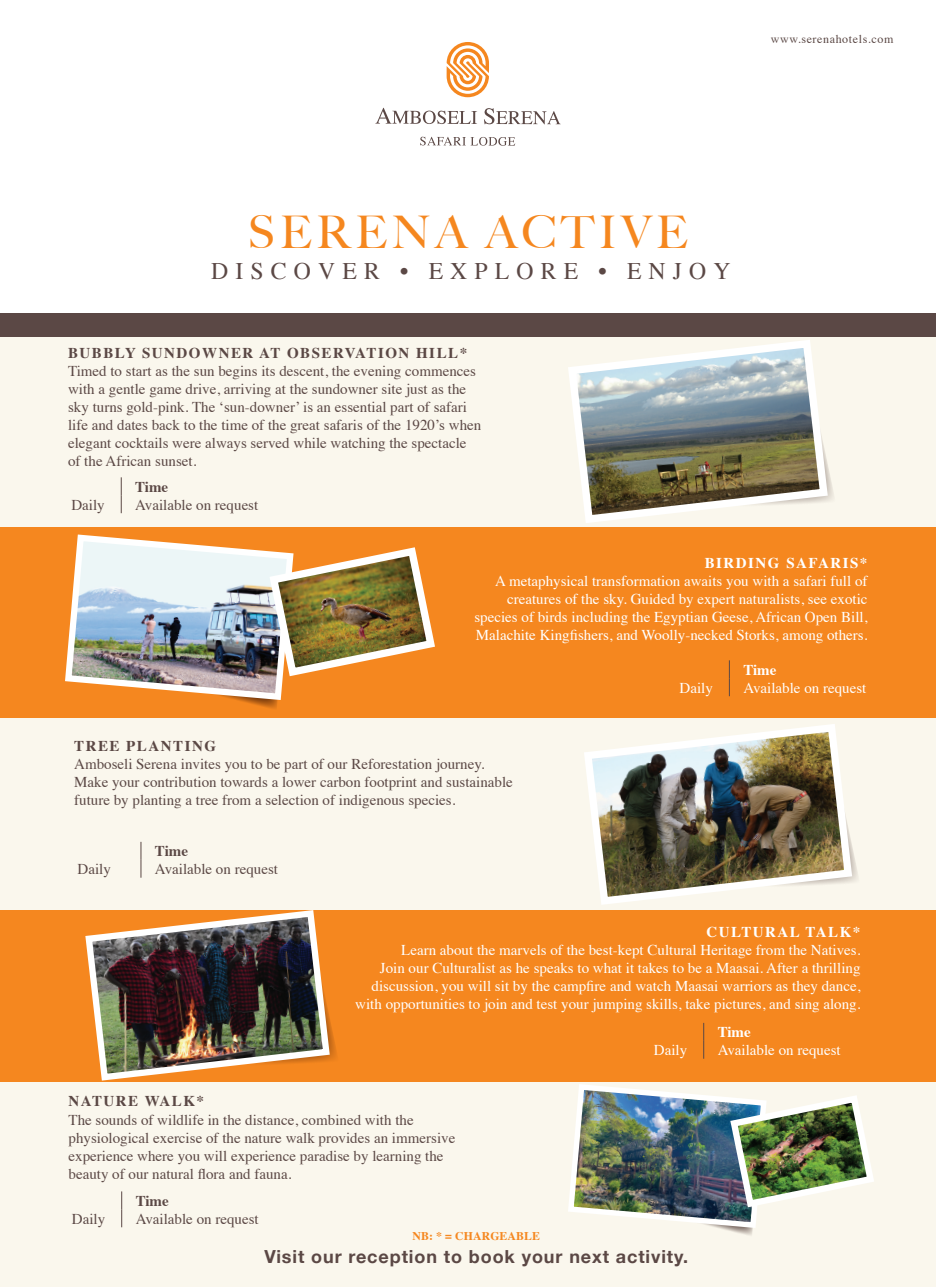
<style>
.page{position:relative;width:936px;height:1287px;background:#fff}
.page>*{position:absolute;margin:0;border:0;box-sizing:border-box;transform-origin:0 0}
.t1{font:500 45px "Big Caslon";letter-spacing:.1em;color:#f5871f}
.t2{font:23.77px "Times";letter-spacing:.3em;color:#5b4845}
.t3{font:700 18px "Helvetica Neue";letter-spacing:.05em;color:#5b4845}
.t4{font:15px/18px "Times";color:#5b4845}
.t5{font:15px/18px "Times";color:#fff;text-align:right}
.t6{font:700 15px "Times";letter-spacing:.1em;color:#5b4845}
.t7{font:700 15px "Times";letter-spacing:.1em;color:#fff}
.t8{font:12px "Times";letter-spacing:.05em;color:#5b4845}
.t9{font:700 11.77px "Times";letter-spacing:.01em;color:#f5871f}
</style>
<div class="page">
<div style="left:0;top:1081px;width:935px;height:205px;background:#faf7ed"></div>
<div style="left:0;top:336px;width:935px;height:191px;background:#faf7ed"></div>
<div style="left:0;top:527px;width:935px;height:191px;background:#f5871f"></div>
<div style="left:0;top:910px;width:935px;height:171px;background:#f5871f"></div>
<div style="left:0;top:718px;width:935px;height:192px;background:#faf7ed"></div>
<div style="left:0;top:313px;width:935px;height:23px;background:#5b4845"></div>
<svg style="left:446px;top:42px;width:43px;height:55px"></svg>
<svg style="left:375px;top:108px;width:102px;height:16px"></svg>
<svg style="left:484px;top:108px;width:76px;height:16px"></svg>
<svg style="left:420px;top:137px;width:95px;height:9px"></svg>
<svg style="left:564px;top:336px;width:267px;height:187px"></svg>
<svg style="left:121px;top:477px;width:1px;height:36px"></svg>
<img style="left:65px;top:534px;width:370px;height:175px">
<svg style="left:729px;top:660px;width:1px;height:36px"></svg>
<img style="left:584px;top:724px;width:272px;height:181px">
<svg style="left:141px;top:841px;width:1px;height:36px"></svg>
<img style="left:82px;top:910px;width:257px;height:172px">
<svg style="left:703px;top:1022px;width:1px;height:36px"></svg>
<svg style="left:121px;top:1191px;width:1px;height:36px"></svg>
<img style="left:565px;top:1081px;width:312px;height:154px">
<p class="t8" style="left:770px;top:28px;width:124px">www.serenahotels.com</p>
<h1 class="t1" style="left:248px;top:195px;width:441px">SERENA ACTIVE</h1>
<h2 class="t2" style="left:211px;top:249px;width:521px">DISCOVER • EXPLORE • ENJOY</h2>
<p class="t6" style="left:68px;top:338px;width:400px">BUBBLY SUNDOWNER AT OBSERVATION HILL*</p>
<p class="t4" style="left:68px;top:360px;width:415px">Timed to start as the sun begins its descent, the evening commences with a gentle game drive, arriving at the sundowner site just as the sky turns gold-pink. The ‘sun-downer’ is an essential part of safari life and dates back to the time of the great safaris of the 1920’s when elegant cocktails were always served while watching the spectacle of the African sunset.</p>
<p class="t6" style="left:135px;top:472px;width:35px">Time</p>
<p class="t4" style="left:71px;top:494px;width:35px">Daily</p>
<p class="t4" style="left:135px;top:494px;width:125px">Available on request</p>
<p class="t7" style="left:704px;top:548px;width:164px">BIRDING SAFARIS*</p>
<p class="t5" style="left:474px;top:570px;width:394px">A metaphysical transformation awaits you with a safari full of creatures of the sky. Guided by expert naturalists, see exotic species of birds including the Egyptian Geese, African Open Bill, Malachite Kingfishers, and Woolly-necked Storks, among others.</p>
<p class="t7" style="left:743px;top:655px;width:35px">Time</p>
<p class="t5" style="left:679px;top:677px;width:35px">Daily</p>
<p class="t5" style="left:743px;top:677px;width:125px">Available on request</p>
<p class="t6" style="left:74px;top:731px;width:143px">TREE PLANTING</p>
<p class="t4" style="left:74px;top:754px;width:440px">Amboseli Serena invites you to be part of our Reforestation journey.<br>Make your contribution towards a lower carbon footprint and sustainable future by planting a tree from a selection of indigenous species.</p>
<p class="t6" style="left:155px;top:837px;width:35px">Time</p>
<p class="t4" style="left:77px;top:859px;width:35px">Daily</p>
<p class="t4" style="left:155px;top:859px;width:125px">Available on request</p>
<p class="t7" style="left:706px;top:917px;width:155px">CULTURAL TALK*</p>
<p class="t5" style="left:355px;top:939px;width:507px">Learn about the marvels of the best-kept Cultural Heritage from the Natives.<br>Join our Culturalist as he speaks to what it takes to be a Maasai. After a thrilling discussion, you will sit by the campfire and watch Maasai warriors as they dance, with opportunities to join and test your jumping skills, take pictures, and sing along.</p>
<p class="t7" style="left:717px;top:1017px;width:35px">Time</p>
<p class="t5" style="left:653px;top:1039px;width:35px">Daily</p>
<p class="t5" style="left:717px;top:1039px;width:125px">Available on request</p>
<p class="t6" style="left:68px;top:1086px;width:137px">NATURE WALK*</p>
<p class="t4" style="left:68px;top:1109px;width:388px">The sounds of wildlife in the distance, combined with the physiological exercise of the nature walk provides an immersive experience where you will experience paradise by learning the beauty of our natural flora and fauna.</p>
<p class="t6" style="left:136px;top:1186px;width:35px">Time</p>
<p class="t4" style="left:72px;top:1208px;width:35px">Daily</p>
<p class="t4" style="left:136px;top:1208px;width:125px">Available on request</p>
<p class="t9" style="left:412px;top:1224px;width:129px">NB: * = CHARGEABLE</p>
<p class="t3" style="left:264px;top:1242px;width:425px">Visit our reception to book your next activity.</p>
</div>
